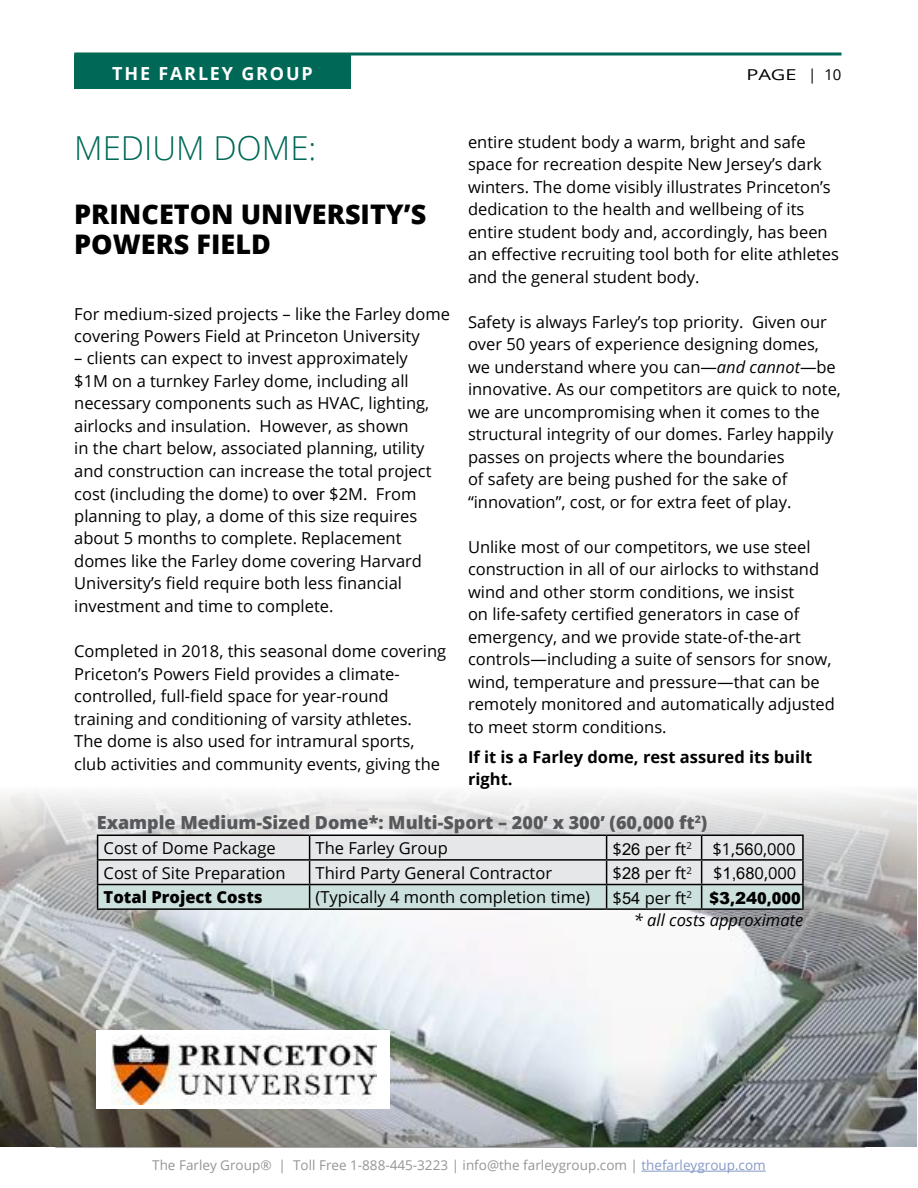
<style>
.page{position:relative;width:918px;height:1188px;background:#fff}
.page>*{position:absolute;margin:0;border:0;box-sizing:border-box;transform-origin:0 0}
.t1{font:300 33px "Open Sans";color:#006856}
.t2{font:800 27px/30px "Open Sans";color:#000}
.t3{font:800 18px "Open Sans";color:#57585b}
.t4{font:700 18px "Open Sans";letter-spacing:.1em;color:#fff}
.t5{font:16.5px/22.5px "Open Sans";color:#000}
.t6{font:700 16.5px/22.5px "Open Sans";color:#000}
.t7{font:italic 16.5px/22.5px "Open Sans";color:#000;text-align:right}
.t8{font:800 16.5px "Open Sans";color:#000}
.t9{font:15px "Open Sans";color:#000;scale:1.33 1}
.t10{font:13.5px "Open Sans";color:#939597}
.s1{font-style:italic}
.s2{font-family:"Arial"}
.s3{font-style:normal}
.s4{font-family:"Arial";font-style:normal}
.s5{font-weight:800;font-style:normal}
.s6{font-family:"Arial";font-weight:900;font-style:normal}
.s7{color:#869ac6}
</style>
<div class="page">
<svg style="left:74px;top:52px;width:768px;height:4px;background:#348678"></svg>
<div style="left:74px;top:56px;width:277px;height:33px;background:#006856"></div>
<hr style="left:641px;top:1171px;width:125px;height:1px;background:#869ac6">
<hr style="left:55px;top:1146px;width:810px;height:1px;background:#000">
<img style="left:0;top:792px;width:916px;height:354px">
<hr style="left:702px;top:835px;width:102px;height:1px;background:#000">
<hr style="left:802px;top:836px;width:2px;height:23px;background:#000">
<hr style="left:702px;top:859px;width:102px;height:2px;background:#000">
<hr style="left:802px;top:861px;width:2px;height:23px;background:#000">
<hr style="left:702px;top:884px;width:102px;height:1px;background:#000">
<svg style="left:97px;top:835px;width:706px;height:73px;background:#cfd6d5"></svg>
<hr style="left:802px;top:885px;width:2px;height:23px;background:#000">
<hr style="left:97px;top:908px;width:213px;height:2px;background:#000">
<hr style="left:310px;top:908px;width:297px;height:2px;background:#000">
<hr style="left:607px;top:908px;width:95px;height:2px;background:#000">
<hr style="left:702px;top:908px;width:102px;height:2px;background:#000">
<div style="left:97px;top:1030px;width:293px;height:79px;background:#fff"></div>
<img style="left:112px;top:1034px;width:264px;height:71px">
<p class="t4" style="left:112px;top:61px;width:202px">THE FARLEY GROUP</p>
<p class="t9" style="left:746px;top:65px;width:73px">PAGE | 10</p>
<p class="t5" style="left:468px;top:130px;width:372px">entire student body a warm, bright and safe space for recreation despite New Jersey’s dark winters. The dome visibly illustrates Princeton’s dedication to the health and wellbeing of its entire student body and, accordingly, has been an effective recruiting tool both for elite athletes and the general student body.</p>
<p class="t5" style="left:468px;top:310px;width:374px">Safety is always Farley’s top priority. Given our over 50 years of experience designing domes, we understand where you can—<span class="s1">and cannot</span>—be innovative. As our competitors are quick to note, we are uncompromising when it comes to the structural integrity of our domes. Farley happily passes on projects where the boundaries<br>of safety are being pushed for the sake of “innovation”, cost, or for extra feet of play.</p>
<p class="t5" style="left:468px;top:535px;width:368px">Unlike most of our competitors, we use steel construction in all of our airlocks to withstand wind and other storm conditions, we insist<br>on life-safety certified generators in case of emergency, and we provide state-of-the-art controls—including a suite of sensors for snow, wind, temperature and pressure—that can be remotely monitored and automatically adjusted to meet storm conditions.</p>
<p class="t6" style="left:468px;top:745px;width:346px">If it is a Farley dome, rest assured its built right.</p>
<p class="t3" style="left:97px;top:808px;width:612px">Example Medium-Sized Dome*: Multi-Sport – 200’ x 300’ (60,000 ft<sup>2</sup>)</p>
<p class="t5" style="left:104px;top:836px;width:174px">Cost of Dome Package</p>
<p class="t5" style="left:316px;top:836px;width:134px">The Farley Group</p>
<p class="t5" style="left:613px;top:837px;width:184px">$<span class="s2">26</span> per ft<sup>2</sup> $1,<span class="s2">56</span>0,000</p>
<p class="t5" style="left:104px;top:861px;width:184px">Cost of Site Preparation</p>
<p class="t5" style="left:316px;top:861px;width:238px">Third Party General Contractor</p>
<p class="t5" style="left:613px;top:862px;width:81px">$<span class="s2">28</span> per ft<sup>2</sup></p>
<p class="t5" style="left:713px;top:861px;width:85px">$<span class="s2">1,68</span>0,000</p>
<p class="t8" style="left:104px;top:885px;width:161px">Total Project Costs</p>
<p class="t5" style="left:316px;top:885px;width:276px">(Typically 4 month completion time)</p>
<p class="t7" style="left:613px;top:886px;width:192px"><span class="s3">$</span><span class="s4">54</span> <span class="s3">per ft</span><sup>2</sup> <span class="s5">$</span><span class="s6">3</span><span class="s5">,</span><span class="s6">24</span><span class="s5">0,000 </span>* all costs approximate</p>
<h1 class="t1" style="left:74px;top:126px;width:244px">MEDIUM DOME:</h1>
<h2 class="t2" style="left:74px;top:198px;width:353px">PRINCETON UNIVERSITY’S<br>POWERS FIELD</h2>
<p class="t5" style="left:74px;top:302px;width:377px">For medium-sized projects – like the Farley dome covering Powers Field at Princeton University</p>
<p class="t5" style="left:74px;top:347px;width:359px">– clients can expect to invest approximately $1M on a turnkey Farley dome, including all necessary components such as HVAC, lighting, airlocks and insulation. However, as shown<br>in the chart below, associated planning, utility and construction can increase the total project cost (including the dome) to <span class="s2">over</span> $2M. From planning to play, a dome of this size requires about 5 months to complete. Replacement domes like the Farley dome covering Harvard University’s field require both less financial investment and time to complete.</p>
<p class="t5" style="left:74px;top:640px;width:374px">Completed in 2018, this seasonal dome covering Priceton’s Powers Field provides a climate&shy;controlled, full-field space for year-round training and conditioning of varsity athletes.<br>The dome is also used for intramural sports, club activities and community events, giving the</p>
<p class="t10" style="left:152px;top:1156px;width:615px">The Farley Group® | Toll Free 1-888-445-3223 | info@the farleygroup.com | <span class="s7">thefarleygroup.com</span></p>
</div>
